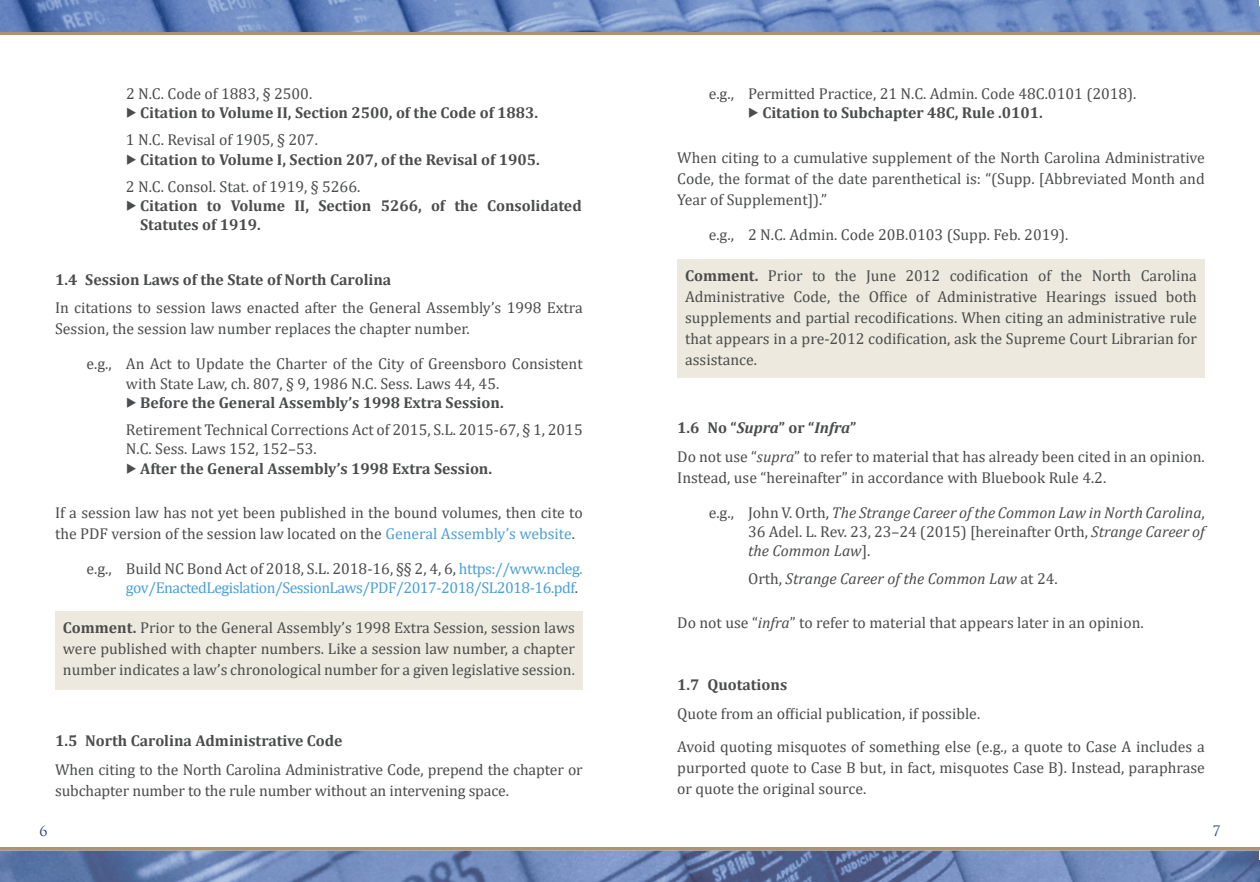
<style>
.page{position:relative;width:1260px;height:882px;background:#fff}
.page>*{position:absolute;margin:0;border:0;box-sizing:border-box;transform-origin:0 0}
.t1{font:15.75px/21px "Cambria";color:#4b4c4d}
.t2{font:700 15.75px/27.1px "Cambria";color:#4b4c4d}
.t3{font:italic 15.75px/19.2px "Cambria";color:#4b4c4d;text-align:justify}
.t4{font:15.75px/19.2px "Cambria";letter-spacing:-.03em;color:#4c9fd7}
.t5{font:14px "Trajan Pro";color:#1e3d7b}
.s1{font-weight:400}
.s2{font-weight:700}
.s3{color:#4c9fd7}
.s4{color:#4b4c4d}
.s5{font-weight:700;font-style:italic}
.s6{font-style:italic}
.s7{font-style:normal}
</style>
<div class="page">
<div style="left:677px;top:259px;width:528px;height:119px;background:#ede9de"></div>
<div style="left:55px;top:611px;width:528px;height:79px;background:#ede9de"></div>
<hr style="left:0;top:32px;width:1260px;height:3px;background:#ae936c">
<img style="left:0;top:0;width:1260px;height:32px">
<img style="left:0;top:850px;width:1260px;height:32px">
<hr style="left:0;top:847px;width:1260px;height:3px;background:#ae936c">
<p class="t1" style="left:126px;top:83px;width:188px">2 N.C. Code of 1883, § 2500.</p>
<p class="t2" style="left:126px;top:99px;width:414px">◆ Citation to Volume II, Section 2500, of the Code of 1883.<br><span class="s1">1 N.C. Revisal of 1905, § 207.</span></p>
<p class="t2" style="left:126px;top:145px;width:415px">◆ Citation to Volume I, Section 207, of the Revisal of 1905.<br><span class="s1">2 N.C. Consol. Stat. of 1919, § 5266.</span></p>
<p class="t2" style="left:140px;top:195px;width:443px;line-height:19.2px;text-indent:-14px">◆ Citation to Volume II, Section 5266, of the Consolidated<br>Statutes of 1919.</p>
<p class="t2" style="left:55px;top:265px;width:338px">1.4 Session Laws of the State of North Carolina</p>
<p class="t1" style="left:55px;top:297px;width:529px">In citations to session laws enacted after the General Assembly’s 1998 Extra<br>Session, the session law number replaces the chapter number.</p>
<p class="t1" style="left:126px;top:354px;width:458px;line-height:19.2px;text-indent:-39px">e.g., An Act to Update the Charter of the City of Greensboro Consistent with State Law, ch. 807, § 9, 1986 N.C. Sess. Laws 44, 45.</p>
<p class="t1" style="left:126px;top:389px;width:458px;line-height:27.1px">◆ <span class="s2">Before the General Assembly’s 1998 Extra Session.<br></span>Retirement Technical Corrections Act of 2015, S.L. 2015-67, § 1, 2015</p>
<p class="t1" style="left:126px;top:438px;width:192px">N.C. Sess. Laws 152, 152–53.</p>
<p class="t2" style="left:126px;top:454px;width:368px">◆ After the General Assembly’s 1998 Extra Session.</p>
<p class="t1" style="left:55px;top:502px;width:529px">If a session law has not yet been published in the bound volumes, then cite to the PDF version of the session law located on the <span class="s3">General Assembly’s website</span>.</p>
<p class="t4" style="left:126px;top:559px;width:458px;text-indent:-39px"><span class="s4">e.g., Build NC Bond Act of 2018, S.L. 2018-16, §§ 2, 4, 6,</span> https://www.ncleg. gov/EnactedLegislation/SessionLaws/PDF/2017-2018/SL2018-16.pdf<span class="s4">.</span></p>
<p class="t1" style="left:63px;top:617px;width:513px;text-align:justify"><span class="s2">Comment.</span> Prior to the General Assembly’s 1998 Extra Session, session laws were published with chapter numbers. Like a session law number, a chapter number indicates a law’s chronological number for a given legislative session.</p>
<p class="t2" style="left:55px;top:727px;width:289px">1.5 North Carolina Administrative Code</p>
<p class="t1" style="left:55px;top:759px;width:529px">When citing to the North Carolina Administrative Code, prepend the chapter or subchapter number to the rule number without an intervening space.</p>
<p class="t5" style="left:39px;top:822px;width:9px">6</p>
<p class="t1" style="left:709px;top:83px;width:429px">e.g., Permitted Practice, 21 N.C. Admin. Code 48C.0101 (2018).</p>
<p class="t2" style="left:748px;top:99px;width:296px">◆ Citation to Subchapter 48C, Rule .0101.</p>
<p class="t1" style="left:677px;top:147px;width:529px;text-align:justify">When citing to a cumulative supplement of the North Carolina Administrative Code, the format of the date parenthetical is: “(Supp. [Abbreviated Month and Year of Supplement]).”</p>
<p class="t1" style="left:709px;top:224px;width:361px">e.g., 2 N.C. Admin. Code 20B.0103 (Supp. Feb. 2019).</p>
<p class="t1" style="left:685px;top:265px;width:513px;text-align:justify"><span class="s2">Comment.</span> Prior to the June 2012 codification of the North Carolina Administrative Code, the Office of Administrative Hearings issued both supplements and partial recodifications. When citing an administrative rule that appears in a pre-2012 codification, ask the Supreme Court Librarian for assistance.</p>
<p class="t1" style="left:677px;top:413px;width:529px;line-height:28.9px"><span class="s2">1.6 No “</span><span class="s5">Supra</span><span class="s2">” or “</span><span class="s5">Infra</span><span class="s2">”<br></span>Do not use “<span class="s6">supra</span>” to refer to material that has already been cited in an opinion.</p>
<p class="t1" style="left:677px;top:467px;width:431px">Instead, use “hereinafter” in accordance with Bluebook Rule 4.2.</p>
<p class="t3" style="left:748px;top:502px;width:458px;text-indent:-39px"><span class="s7">e.g., John V. Orth,</span> The Strange Career of the Common Law in North Carolina<span class="s7">, 36 Adel. L. Rev. 23, 23–24 (2015) [hereinafter Orth,</span> Strange Career of the Common Law<span class="s7">].</span></p>
<p class="t3" style="left:748px;top:568px;width:311px"><span class="s7">Orth,</span> Strange Career of the Common Law <span class="s7">at 24.</span></p>
<p class="t1" style="left:677px;top:612px;width:468px">Do not use “<span class="s6">infra</span>” to refer to material that appears later in an opinion.</p>
<p class="t2" style="left:677px;top:670px;width:112px">1.7 Quotations</p>
<p class="t1" style="left:677px;top:697px;width:529px;line-height:33.2px">Quote from an official publication, if possible.<br>Avoid quoting misquotes of something else (e.g., a quote to Case A includes a</p>
<p class="t1" style="left:677px;top:757px;width:529px">purported quote to Case B but, in fact, misquotes Case B). Instead, paraphrase or quote the original source.</p>
<p class="t5" style="left:1213px;top:822px;width:9px">7</p>
</div>
